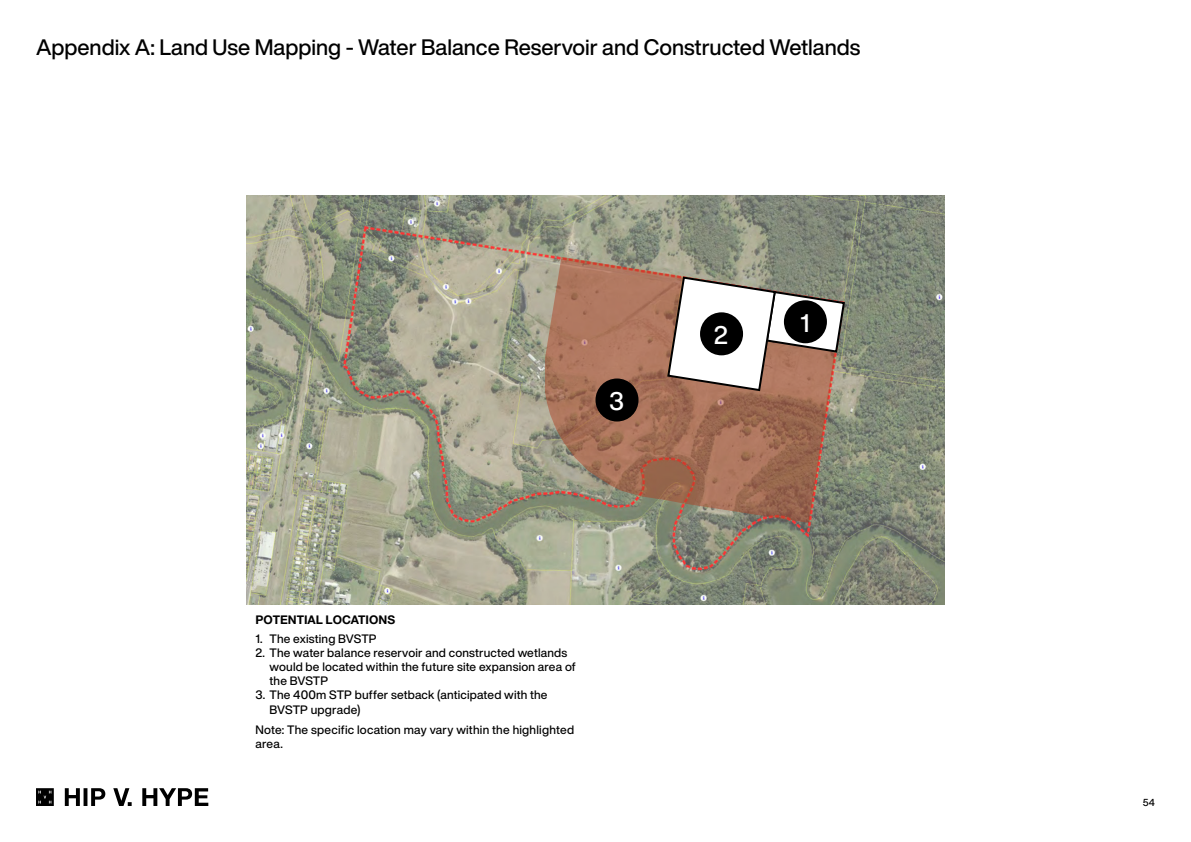
<style>
.page{position:relative;width:1191px;height:842px;background:#fff}
.page>*{position:absolute;margin:0;border:0;box-sizing:border-box;transform-origin:0 0}
.t1{font:500 25px "Helvetica Now Display";color:#fff}
.t2{font:500 22px "Helvetica Now Display";color:#000}
.t3{font:500 12px/14px "Helvetica Now Display";letter-spacing:.015em;color:#000}
.t4{font:700 12px "Helvetica Neue LT Std";color:#000}
.t5{font:500 10px "Helvetica Now Display";color:#000}
</style>
<div class="page">
<svg style="left:65px;top:788px;width:143px;height:18px"></svg>
<svg style="left:36px;top:788px;width:18px;height:18px"></svg>
<img style="left:246px;top:196px;width:698px;height:408px">
<svg style="left:545px;top:257px;width:298px;height:266px;background:#9f7861"></svg>
<svg style="left:666px;top:275px;width:180px;height:117px"></svg>
<div style="left:784px;top:300px;width:43px;height:43px;background:#000;border-radius:50%"></div>
<div style="left:700px;top:312px;width:43px;height:43px;background:#000;border-radius:50%"></div>
<div style="left:595px;top:378px;width:43px;height:43px;background:#000;border-radius:50%"></div>
<h2 class="t2" style="left:36px;top:32px;width:826px">Appendix A: Land Use Mapping - Water Balance Reservoir and Constructed Wetlands</h2>
<h1 class="t1" style="left:609px;top:384px;width:16px">3</h1>
<p class="t4" style="left:255px;top:612px;width:141px">POTENTIAL LOCATIONS</p>
<p class="t3" style="left:255px;top:632px;width:123px">1. The existing BVSTP</p>
<p class="t3" style="left:269px;top:646px;width:308px;text-indent:-14px">2. The water balance reservoir and constructed wetlands would be located within the future site expansion area of the BVSTP</p>
<p class="t3" style="left:269px;top:688px;width:279px;line-height:14.4px;text-indent:-14px">3. The 400m STP buffer setback (anticipated with the<br>BVSTP upgrade)</p>
<p class="t3" style="left:255px;top:722px;width:320px;line-height:14.4px">Note: The specific location may vary within the highlighted area.</p>
<h1 class="t1" style="left:714px;top:318px;width:16px">2</h1>
<h1 class="t1" style="left:800px;top:306px;width:11px">1</h1>
<p class="t5" style="left:1142px;top:795px;width:14px">54</p>
</div>
